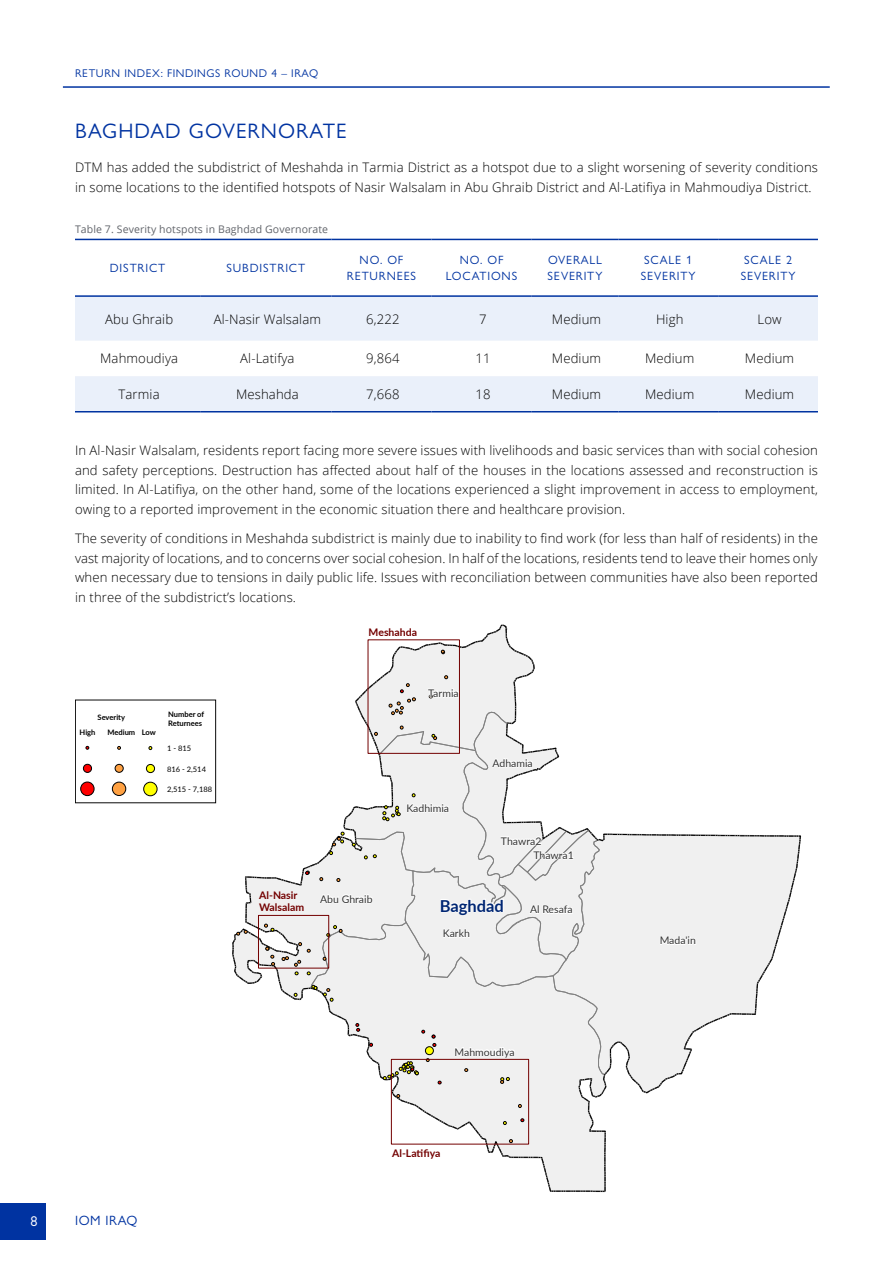
<style>
.page{position:relative;width:893px;height:1263px;background:#fff}
.page>*{position:absolute;margin:0;border:0;box-sizing:border-box;transform-origin:0 0}
.t1{font:21px "Gill Sans Nova";letter-spacing:.05em;color:#0033a1}
.t2{font:700 16.5px "Lato";color:#002673}
.t3{font:14.25px "Gill Sans Nova";color:#fff}
.t4{font:13.5px "Gill Sans Nova";letter-spacing:.04em;color:#0033a1}
.t5{font:300 13.2px/19.5px "Open Sans";letter-spacing:.01em;color:#000;text-align:justify}
.t6{font:12px/16.5px "Gill Sans Nova";letter-spacing:.07em;color:#0033a1}
.t7{font:11.25px "Gill Sans Nova";letter-spacing:.05em;color:#0033a1}
.t8{font:10.5px "Lato";color:#343434}
.t9{font:10.5px "Open Sans";letter-spacing:.01em;color:#61646a}
.t10{font:700 10.5px/12.5px "Lato";color:#730000}
.t11{font:700 7.5px/9px "Lato";color:#000}
.t12{font:7.5px "Lato";color:#000}
</style>
<div class="page">
<div style="left:0;top:1203px;width:46px;height:36px;background:#0033a1"></div>
<hr style="left:63px;top:87px;width:767px;height:1px;background:#0033a1">
<svg style="left:75px;top:297px;width:743px;height:114px;fill:#eaf0fa"></svg>
<hr style="left:75px;top:239px;width:125px;height:1px;background:#0033a1">
<hr style="left:200px;top:239px;width:132px;height:1px;background:#0033a1">
<hr style="left:75px;top:295px;width:125px;height:2px;background:#0033a1">
<hr style="left:200px;top:295px;width:132px;height:2px;background:#0033a1">
<hr style="left:332px;top:239px;width:99px;height:1px;background:#0033a1">
<hr style="left:431px;top:239px;width:101px;height:1px;background:#0033a1">
<hr style="left:532px;top:239px;width:86px;height:1px;background:#0033a1">
<hr style="left:618px;top:239px;width:100px;height:1px;background:#0033a1">
<hr style="left:718px;top:239px;width:100px;height:1px;background:#0033a1">
<hr style="left:332px;top:295px;width:99px;height:2px;background:#0033a1">
<hr style="left:431px;top:295px;width:101px;height:2px;background:#0033a1">
<hr style="left:532px;top:295px;width:86px;height:2px;background:#0033a1">
<hr style="left:618px;top:295px;width:100px;height:2px;background:#0033a1">
<hr style="left:718px;top:295px;width:100px;height:2px;background:#0033a1">
<hr style="left:75px;top:411px;width:125px;height:1px;background:#0033a1">
<hr style="left:200px;top:411px;width:132px;height:1px;background:#0033a1">
<hr style="left:332px;top:411px;width:99px;height:1px;background:#0033a1">
<hr style="left:431px;top:411px;width:101px;height:1px;background:#0033a1">
<hr style="left:532px;top:411px;width:86px;height:1px;background:#0033a1">
<hr style="left:618px;top:411px;width:100px;height:1px;background:#0033a1">
<hr style="left:718px;top:411px;width:100px;height:1px;background:#0033a1">
<svg style="left:75px;top:624px;width:727px;height:569px"></svg>
<div style="left:258px;top:915px;width:71px;height:53px;border:1px solid #730000"></div>
<div style="left:391px;top:1059px;width:138px;height:85px;border:1px solid #730000"></div>
<div style="left:368px;top:639px;width:92px;height:115px;border:1px solid #730000"></div>
<p class="t7" style="left:75px;top:67px;width:245px">RETURN INDEX: FINDINGS ROUND 4 – IRAQ</p>
<h1 class="t1" style="left:75px;top:118px;width:273px">BAGHDAD GOVERNORATE</h1>
<p class="t5" style="left:75px;top:157px;width:744px">DTM has added the subdistrict of Meshahda in Tarmia District as a hotspot due to a slight worsening of severity conditions in some locations to the identified hotspots of Nasir Walsalam in Abu Ghraib District and Al-Latifiya in Mahmoudiya District.</p>
<p class="t9" style="left:75px;top:222px;width:255px">Table 7. Severity hotspots in Baghdad Governorate</p>
<p class="t6" style="left:110px;top:260px;width:57px">DISTRICT</p>
<p class="t6" style="left:227px;top:260px;width:80px">SUBDISTRICT</p>
<p class="t6" style="left:347px;top:251px;width:71px;text-align:center">NO. OF<br>RETURNEES</p>
<p class="t6" style="left:446px;top:251px;width:73px;text-align:center">NO. OF<br>LOCATIONS</p>
<p class="t6" style="left:548px;top:251px;width:56px">OVERALL<br>SEVERITY</p>
<p class="t6" style="left:641px;top:251px;width:56px">SCALE 1<br>SEVERITY</p>
<p class="t6" style="left:741px;top:251px;width:56px">SCALE 2<br>SEVERITY</p>
<p class="t5" style="left:105px;top:309px;width:70px">Abu Ghraib</p>
<p class="t5" style="left:214px;top:309px;width:109px">Al-Nasir Walsalam</p>
<p class="t5" style="left:366px;top:309px;width:35px">6,222</p>
<p class="t5" style="left:479px;top:309px;width:9px">7</p>
<p class="t5" style="left:552px;top:309px;width:51px">Medium</p>
<p class="t5" style="left:656px;top:309px;width:29px">High</p>
<p class="t5" style="left:757px;top:309px;width:26px">Low</p>
<p class="t5" style="left:100px;top:349px;width:79px">Mahmoudiya</p>
<p class="t5" style="left:240px;top:349px;width:56px">Al-Latifya</p>
<p class="t5" style="left:366px;top:349px;width:35px">9,864</p>
<p class="t5" style="left:475px;top:349px;width:17px">11</p>
<p class="t5" style="left:552px;top:349px;width:51px">Medium</p>
<p class="t5" style="left:645px;top:349px;width:51px">Medium</p>
<p class="t5" style="left:745px;top:349px;width:51px">Medium</p>
<p class="t5" style="left:119px;top:384px;width:43px">Tarmia</p>
<p class="t5" style="left:236px;top:384px;width:64px">Meshahda</p>
<p class="t5" style="left:366px;top:384px;width:35px">7,668</p>
<p class="t5" style="left:475px;top:384px;width:17px">18</p>
<p class="t5" style="left:552px;top:384px;width:51px">Medium</p>
<p class="t5" style="left:645px;top:384px;width:51px">Medium</p>
<p class="t5" style="left:745px;top:384px;width:51px">Medium</p>
<p class="t5" style="left:75px;top:440px;width:745px">In Al-Nasir Walsalam, residents report facing more severe issues with livelihoods and basic services than with social cohesion and safety perceptions. Destruction has affected about half of the houses in the locations assessed and reconstruction is limited. In Al-Latifiya, on the other hand, some of the locations experienced a slight improvement in access to employment, owing to a reported improvement in the economic situation there and healthcare provision.</p>
<p class="t5" style="left:75px;top:528px;width:744px">The severity of conditions in Meshahda subdistrict is mainly due to inability to find work (for less than half of residents) in the vast majority of locations, and to concerns over social cohesion. In half of the locations, residents tend to leave their homes only when necessary due to tensions in daily public life. Issues with reconciliation between communities have also been reported in three of the subdistrict’s locations.</p>
<p class="t11" style="left:98px;top:713px;width:29px">Severity</p>
<p class="t11" style="left:168px;top:709px;width:38px">Number of<br>Returnees</p>
<p class="t11" style="left:80px;top:727px;width:17px">High</p>
<p class="t11" style="left:107px;top:727px;width:50px">Medium Low</p>
<p class="t12" style="left:167px;top:743px;width:26px">1 - 815</p>
<p class="t12" style="left:167px;top:763px;width:40px">816 - 2,514</p>
<p class="t12" style="left:167px;top:784px;width:47px">2,515 - 7,188</p>
<p class="t3" style="left:31px;top:1212px;width:9px">8</p>
<p class="t4" style="left:75px;top:1212px;width:64px">IOM IRAQ</p>
<p class="t10" style="left:369px;top:626px;width:50px">Meshahda</p>
<p class="t8" style="left:428px;top:685px;width:32px">Tarmia</p>
<p class="t10" style="left:259px;top:888px;width:46px">Al-Nasir<br>Walsalam</p>
<p class="t8" style="left:320px;top:891px;width:54px">Abu Ghraib</p>
<p class="t8" style="left:406px;top:800px;width:44px">Kadhimia</p>
<p class="t8" style="left:492px;top:755px;width:42px">Adhamia</p>
<p class="t8" style="left:501px;top:833px;width:42px">Thawra2</p>
<p class="t8" style="left:533px;top:847px;width:42px">Thawra1</p>
<p class="t2" style="left:440px;top:893px;width:66px">Baghdad</p>
<p class="t8" style="left:443px;top:926px;width:29px">Karkh</p>
<p class="t8" style="left:530px;top:902px;width:44px">Al Resafa</p>
<p class="t8" style="left:455px;top:1044px;width:62px">Mahmoudiya</p>
<p class="t10" style="left:392px;top:1146px;width:50px">Al-Latifiya</p>
<p class="t8" style="left:660px;top:933px;width:38px">Mada'in</p>
</div>
